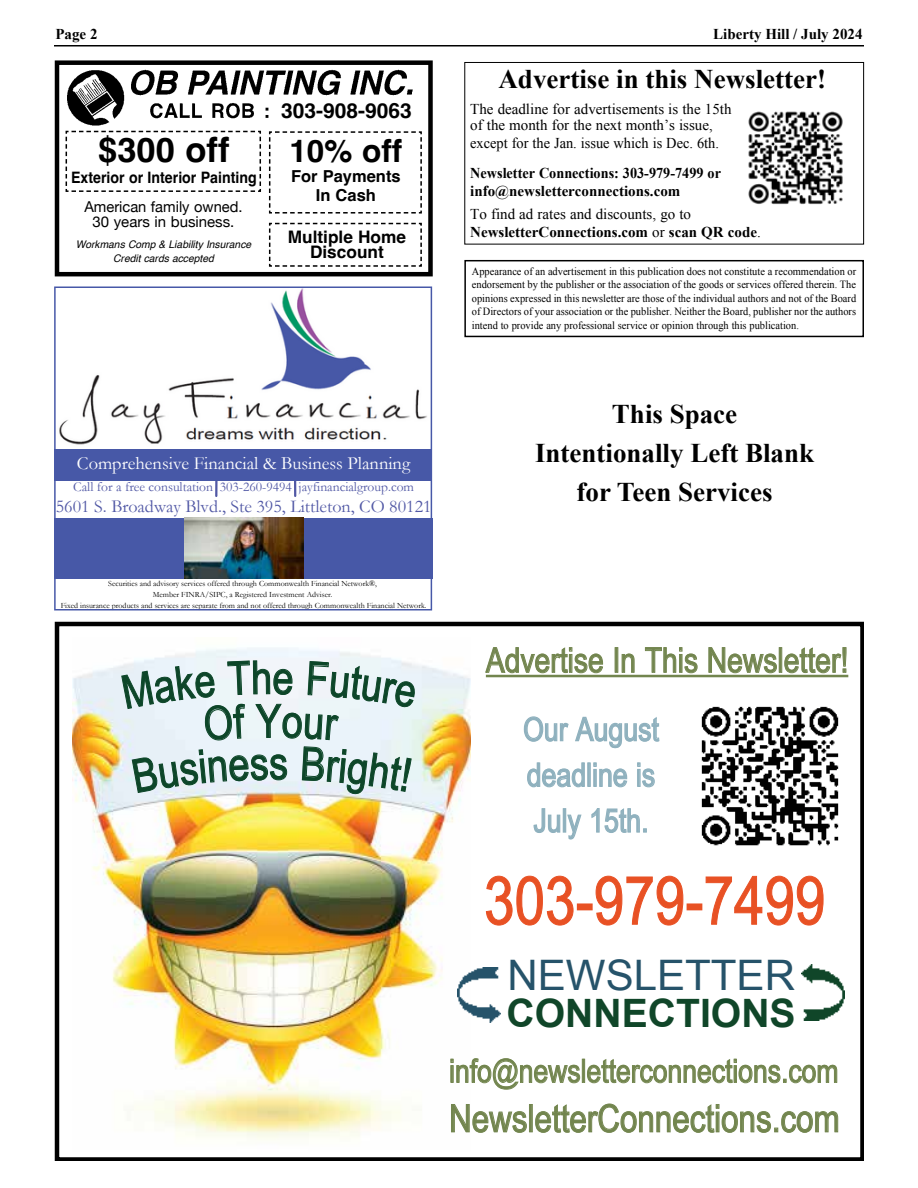
<style>
.page{position:relative;width:918px;height:1188px;background:#fff}
.page>*{position:absolute;margin:0;border:0;box-sizing:border-box;transform-origin:0 0}
.t1{font:66.9px "Arial Narrow";color:#e85124}
.t2{font:46.05px "Arial Narrow";color:#0d4629}
.t3{font:42px "Arial";color:#26536a}
.t4{font:700 39.15px "Arial";color:#104629}
.t5{font:38.25px "Arial Narrow";color:#72854e}
.t6{font:34.5px "Arial Narrow";color:#72854e}
.t7{font:700 34.5px "Helvetica";color:#000}
.t8{font:32.55px/45.8px "Arial Narrow";color:#8fb1be;text-align:justify}
.t9{font:32.25px "Arial Narrow";color:#72854e}
.t10{font:700 31.5px "Helvetica";color:#000}
.t11{font:700 27px/39px "Times New Roman";color:#000;text-align:center}
.t12{font:700 21px "Helvetica";color:#000}
.t13{font:18.45px "Garamond";color:#fff}
.t14{font:18px "Garamond";color:#5158a5}
.t15{font:700 17.25px/15px "Helvetica";color:#000;text-align:center}
.t16{font:700 16.5px/19.5px "Helvetica";color:#000;text-align:center}
.t17{font:700 15.75px "Helvetica";color:#000;scale:.9 1}
.t18{font:700 15px/18px "Times New Roman";color:#000}
.t19{font:15px/16.5px "Times New Roman";color:#000}
.t20{font:700 15px/18px "Times New Roman";color:#000;scale:.95 1}
.t21{font:15px/15.3px "Helvetica Neue";color:#000;text-align:center}
.t22{font:15px "Times New Roman";color:#000;scale:.96 1}
.t23{font:13.5px "Garamond";color:#5158a5}
.t24{font:10.95px/13.5px "Times New Roman";color:#000;text-align:justify;scale:.95 1}
.t25{font:italic 10.5px/13.5px "Helvetica";color:#000;text-align:center}
.t26{font:8.1px/11.1px "Garamond";color:#000;text-align:center}
.s1{font-weight:400}
</style>
<div class="page">
<hr style="left:54px;top:45px;width:810px;height:1px;background:#000">
<div style="left:464px;top:260px;width:400px;height:77px;border:2px solid #000"></div>
<div style="left:464px;top:62px;width:400px;height:182px;border:1px solid #000"></div>
<img style="left:748px;top:111px;width:95px;height:94px">
<img style="left:59px;top:289px;width:368px;height:156px">
<hr style="left:215px;top:459px;width:3px;height:37px;background:#5158a5">
<hr style="left:294px;top:459px;width:2px;height:37px;background:#5158a5">
<div style="left:54px;top:449px;width:378px;height:32px;background:#4758a7"></div>
<div style="left:54px;top:518px;width:378px;height:61px;background:#4758a7"></div>
<img style="left:184px;top:518px;width:120px;height:61px">
<div style="left:54px;top:286px;width:378px;height:324px;border:2px solid #4758a8"></div>
<div style="left:55px;top:60px;width:378px;height:216px;border:4px solid #000"></div>
<svg style="left:65px;top:130px;width:196px;height:62px"></svg>
<svg style="left:268px;top:131px;width:154px;height:83px"></svg>
<svg style="left:268px;top:222px;width:154px;height:45px"></svg>
<img style="left:55px;top:66px;width:358px;height:63px">
<div style="left:275px;top:102px;width:148px;height:23px;background:#fff"></div>
<div style="left:55px;top:622px;width:809px;height:539px;border:4px solid #000"></div>
<img style="left:72px;top:647px;width:399px;height:493px">
<img style="left:701px;top:706px;width:138px;height:140px">
<div style="left:444px;top:946px;width:413px;height:95px;background:#fff"></div>
<img style="left:457px;top:967px;width:44px;height:56px">
<img style="left:801px;top:965px;width:44px;height:55px">
<hr style="left:486px;top:675px;width:362px;height:2px;background:#72854e">
<div style="left:132px;top:750px;width:136px;height:42px;background:#e7f0f7"></div>
<div style="left:302px;top:747px;width:109px;height:48px;background:#e9f2f8"></div>
<div style="left:122px;top:661px;width:294px;height:80px;background:#ecf3f8"></div>
<h3 class="t18" style="left:56px;top:24px;width:44px">Page 2</h3>
<h3 class="t18" style="left:713px;top:24px;width:151px">Liberty Hill / July 2024</h3>
<h3 class="t12" style="left:281px;top:98px;width:132px">303-908-9063</h3>
<h3 class="t7" style="left:98px;top:129px;width:133px">$300 off</h3>
<h3 class="t17" style="left:71px;top:168px;width:208px">Exterior or Interior Painting</h3>
<h3 class="t10" style="left:289px;top:132px;width:114px">10% off</h3>
<h3 class="t16" style="left:291px;top:168px;width:111px">For Payments<br>In Cash</h3>
<h3 class="t21" style="left:84px;top:200px;width:160px">American family owned.<br>30 years in business.</h3>
<p class="t25" style="left:76px;top:238px;width:177px">Workmans Comp &amp; Liability Insurance<br>Credit cards accepted</p>
<h3 class="t15" style="left:288px;top:231px;width:120px">Multiple Home<br>Discount</h3>
<h3 class="t11" style="left:498px;top:58px;width:329px">Advertise in this Newsletter!</h3>
<h3 class="t19" style="left:470px;top:100px;width:263px">The deadline for advertisements is the 15th of the month for the next month’s issue,</h3>
<h3 class="t22" style="left:470px;top:133px;width:261px">except for the Jan. issue which is Dec. 6th.</h3>
<h3 class="t20" style="left:470px;top:163px;width:265px">Newsletter Connections: 303-979-7499 or info@newsletterconnections.com</h3>
<h3 class="t18" style="left:470px;top:205px;width:292px"><span class="s1">To find ad rates and discounts, go to<br></span>NewsletterConnections.com <span class="s1">or</span> scan QR code<span class="s1">.</span></h3>
<p class="t24" style="left:472px;top:264px;width:406px">Appearance of an advertisement in this publication does not constitute a recommendation or endorsement by the publisher or the association of the goods or services offered therein. The opinions expressed in this newsletter are those of the individual authors and not of the Board of Directors of your association or the publisher. Neither the Board, publisher nor the authors intend to provide any professional service or opinion through this publication.</p>
<h3 class="t13" style="left:77px;top:451px;width:335px">Comprehensive Financial &amp; Business Planning</h3>
<p class="t23" style="left:73px;top:478px;width:342px">Call for a free consultation 303-260-9494 jayfinancialgroup.com</p>
<h3 class="t14" style="left:56px;top:494px;width:377px">5601 S. Broadway Blvd., Ste 395, Littleton, CO 80121</h3>
<h3 class="t11" style="left:535px;top:394px;width:281px">This Space<br>Intentionally Left Blank for Teen Services</h3>
<p class="t26" style="left:61px;top:577px;width:367px">Securities and advisory services offered through Commonwealth Financial Network®,<br>Member FINRA/SIPC, a Registered Investment Adviser.<br>Fixed insurance products and services are separate from and not offered through Commonwealth Financial Network.</p>
<h2 class="t2" style="left:256px;top:687px;width:27px">Y</h2>
<h2 class="t2" style="left:269px;top:729px;width:21px">s</h2>
<h3 class="t6" style="left:486px;top:635px;width:364px">Advertise In This Newsletter!</h3>
<h3 class="t8" style="left:523px;top:705px;width:137px">Our August deadline is July 15th.</h3>
<h1 class="t1" style="left:484px;top:852px;width:343px">303-979-7499</h1>
<h3 class="t3" style="left:508px;top:952px;width:289px">NEWSLETTER</h3>
<h3 class="t4" style="left:507px;top:992px;width:291px">CONNECTIONS</h3>
<h3 class="t9" style="left:449px;top:1047px;width:391px">info@newsletterconnections.com</h3>
<h3 class="t5" style="left:449px;top:1090px;width:392px">NewsletterConnections.com</h3>
</div>
